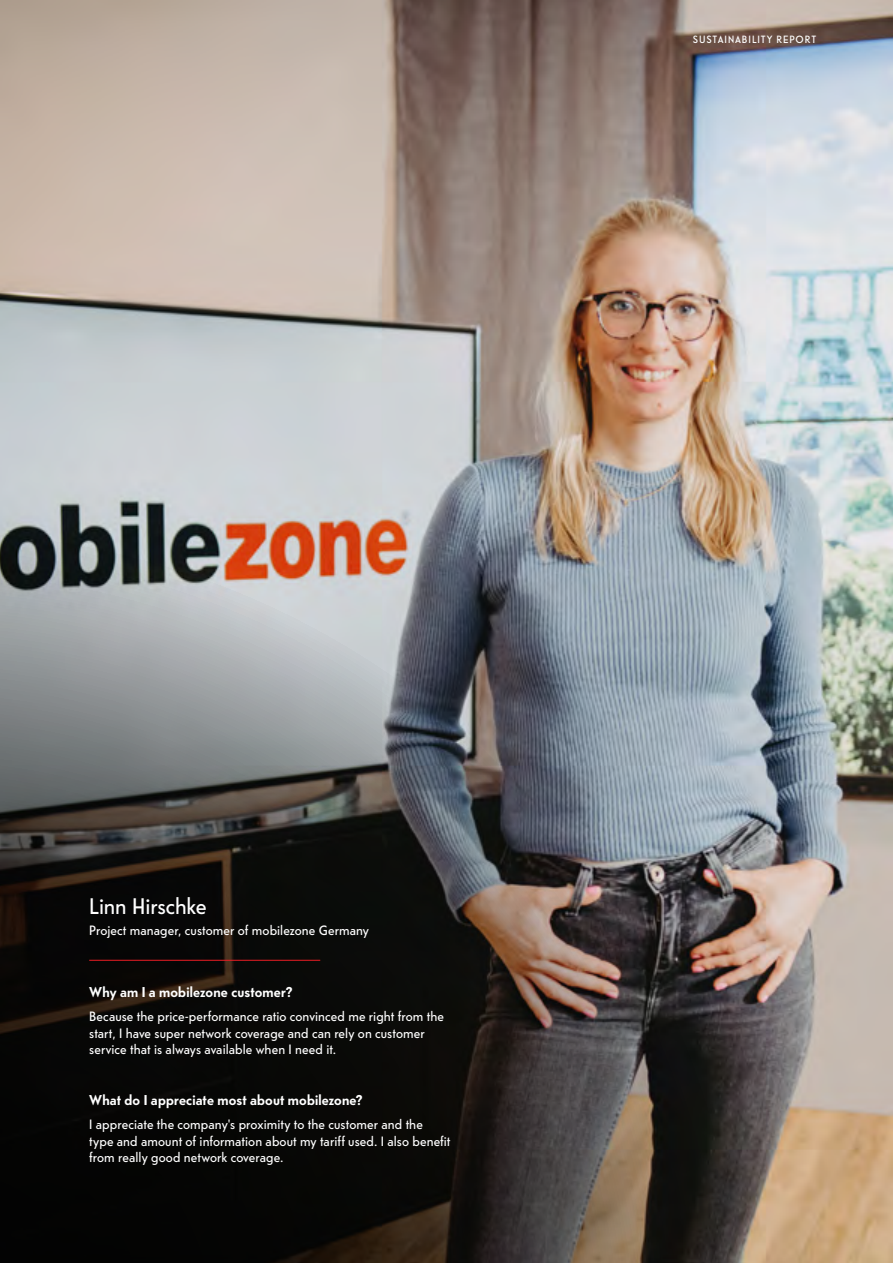
<style>
.page{position:relative;width:893px;height:1263px;background:#fff}
.page>*{position:absolute;margin:0;border:0;box-sizing:border-box;transform-origin:0 0}
.t1{font:22.5px "Telefon";letter-spacing:-.005em;color:#fff}
.t2{font:700 14.25px "Telefon";letter-spacing:.015em;color:#fff}
.t3{font:13.5px/16.2px "Telefon";letter-spacing:.005em;color:#fff}
.t4{font:10.5px "Telefon";letter-spacing:.085em;color:#fff}
</style>
<div class="page">
<img style="left:0;top:0;width:893px;height:1263px">
<svg style="left:0;top:531px;width:742px;height:732px;background:#4b494a"></svg>
<hr style="left:89px;top:960px;width:231px;height:1px;background:#ed1d24">
<p class="t4" style="left:693px;top:32px;width:125px">SUSTAINABILITY REPORT</p>
<h1 class="t1" style="left:89px;top:892px;width:119px">Linn Hirschke</h1>
<p class="t3" style="left:89px;top:922px;width:281px">Project manager, customer of mobilezone Germany</p>
<p class="t2" style="left:89px;top:982px;width:205px">Why am I a mobilezone customer?</p>
<p class="t3" style="left:89px;top:1008px;width:356px">Because the price-performance ratio convinced me right from the start, I have super network coverage and can rely on customer service that is always available when I need it.</p>
<p class="t2" style="left:89px;top:1090px;width:275px">What do I appreciate most about mobilezone?</p>
<p class="t3" style="left:89px;top:1116px;width:363px">I appreciate the company's proximity to the customer and the type and amount of information about my tariff used. I also benefit from really good network coverage.</p>
</div>
